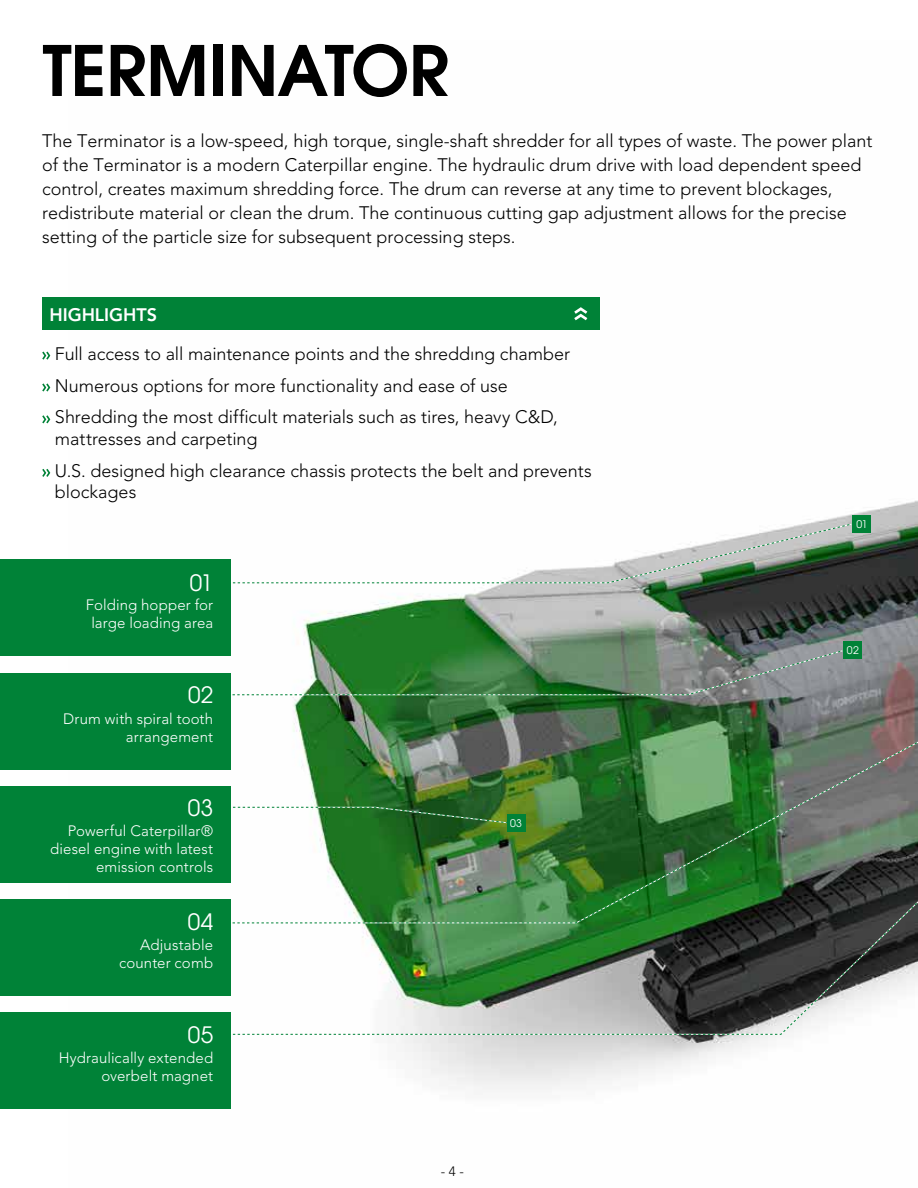
<style>
.page{position:relative;width:918px;height:1188px;background:#fff}
.page>*{position:absolute;margin:0;border:0;box-sizing:border-box;transform-origin:0 0}
.t1{font:600 69px "Avant Garde CE";letter-spacing:-.005em;color:#000}
.t2{font:22.5px "Avant Garde";letter-spacing:.01em;color:#fff}
.t3{font:300 18px/24px "Avenir";color:#000}
.t4{font:800 18px "Avenir";color:#fff}
.t5{font:300 15px/18px "Avenir";letter-spacing:.005em;color:#fff;text-align:right}
.t6{font:300 13.5px "Avenir";color:#000}
.t7{font:10.5px "Avant Garde";color:#fff}
</style>
<div class="page">
<img style="left:68px;top:297px;width:850px;height:793px">
<svg style="left:229px;top:523px;width:625px;height:61px"></svg>
<img style="left:229px;top:650px;width:689px;height:385px">
<div style="left:853px;top:515px;width:18px;height:18px;background:#008237"></div>
<div style="left:844px;top:642px;width:18px;height:17px;background:#008237"></div>
<div style="left:507px;top:814px;width:18px;height:17px;background:#008237"></div>
<svg style="left:42px;top:352px;width:8px;height:8px"></svg>
<svg style="left:42px;top:383px;width:8px;height:9px"></svg>
<svg style="left:42px;top:415px;width:8px;height:8px"></svg>
<svg style="left:42px;top:469px;width:8px;height:8px"></svg>
<div style="left:42px;top:298px;width:557px;height:32px;background:#008237"></div>
<svg style="left:574px;top:307px;width:13px;height:13px"></svg>
<div style="left:0;top:559px;width:231px;height:97px;background:#008237"></div>
<div style="left:0;top:673px;width:231px;height:96px;background:#008237"></div>
<div style="left:0;top:786px;width:231px;height:96px;background:#008237"></div>
<div style="left:0;top:899px;width:231px;height:97px;background:#008237"></div>
<div style="left:0;top:1012px;width:231px;height:97px;background:#008237"></div>
<h1 class="t1" style="left:43px;top:26px;width:408px">TERMINATOR</h1>
<p class="t3" style="left:42px;top:128px;width:832px">The Terminator is a low-speed, high torque, single-shaft shredder for all types of waste. The power plant of the Terminator is a modern Caterpillar engine. The hydraulic drum drive with load dependent speed control, creates maximum shredding force. The drum can reverse at any time to prevent blockages, redistribute material or clean the drum. The continuous cutting gap adjustment allows for the precise setting of the particle size for subsequent processing steps.</p>
<p class="t4" style="left:49px;top:304px;width:109px">HIGHLIGHTS</p>
<p class="t3" style="left:55px;top:338px;width:517px;line-height:32px">Full access to all maintenance points and the shreddıng chamber<br>Numerous options for more functionality and ease of use<br>Shredding the most difficult materials such as tires, heavy C&amp;D,</p>
<p class="t3" style="left:55px;top:423px;width:538px;line-height:32px">mattresses and carpeting<br>U.S. designed high clearance chassis protects the belt and prevents</p>
<p class="t3" style="left:55px;top:480px;width:83px">blockages</p>
<p class="t2" style="left:190px;top:570px;width:25px">01</p>
<p class="t5" style="left:86px;top:596px;width:129px;text-align:center">Folding hopper for large loading area</p>
<p class="t2" style="left:188px;top:682px;width:27px">02</p>
<p class="t5" style="left:63px;top:709px;width:151px">Drum with spiral tooth arrangement</p>
<p class="t2" style="left:188px;top:795px;width:27px">03</p>
<p class="t5" style="left:50px;top:822px;width:164px">Powerful Caterpillar® diesel engine with latest emission controls</p>
<p class="t2" style="left:188px;top:908px;width:27px">04</p>
<p class="t5" style="left:119px;top:936px;width:95px">Adjustable counter comb</p>
<p class="t2" style="left:188px;top:1022px;width:27px">05</p>
<p class="t5" style="left:59px;top:1049px;width:156px">Hydraulically extended overbelt magnet</p>
<p class="t7" style="left:510px;top:817px;width:13px">03</p>
<p class="t6" style="left:441px;top:1163px;width:25px">- 4 -</p>
<p class="t7" style="left:856px;top:518px;width:13px">01</p>
<p class="t7" style="left:847px;top:644px;width:13px">02</p>
</div>
